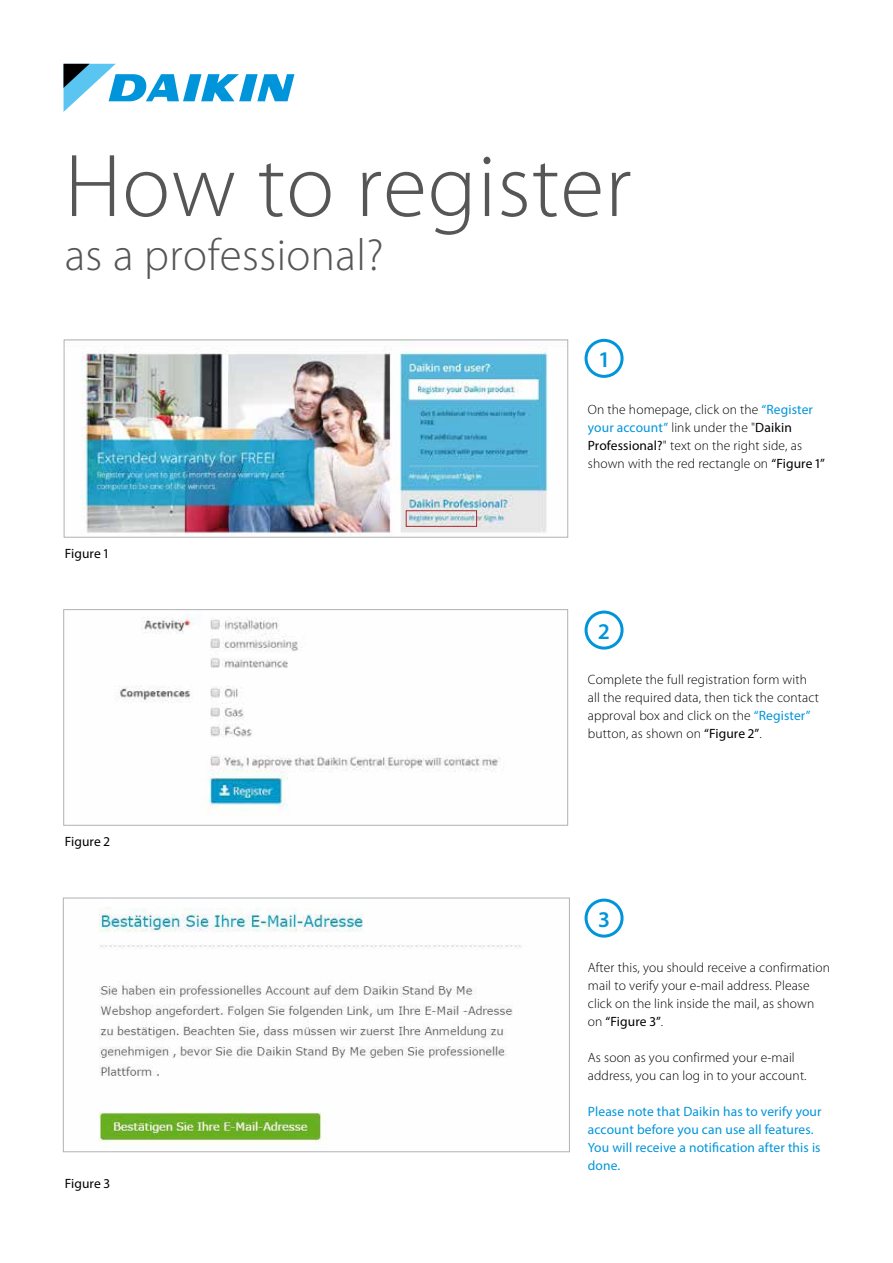
<style>
.page{position:relative;width:893px;height:1263px;background:#fff}
.page>*{position:absolute;margin:0;border:0;box-sizing:border-box;transform-origin:0 0}
.t1{font:300 90px "Myriad Pro";letter-spacing:.01em;color:#565656}
.t2{font:300 45px "Myriad Pro";letter-spacing:.01em;color:#565656}
.t3{font:600 22.5px "Myriad Pro";color:#0095db}
.t4{font:300 13.5px/18px "Myriad Pro";letter-spacing:.01em;color:#000}
.t5{font:13.5px/18px "Myriad Pro";letter-spacing:.01em;color:#0095db}
.t6{font:13.5px "Myriad Pro";letter-spacing:.01em;color:#000}
.s1{font-weight:400;color:#0095db}
.s2{font-weight:400}
</style>
<div class="page">
<svg style="left:64px;top:64px;width:230px;height:48px"></svg>
<img style="left:81px;top:342px;width:467px;height:194px">
<div style="left:64px;top:340px;width:504px;height:198px;border:1px solid #b1b2b3"></div>
<div style="left:585px;top:339px;width:39px;height:39px;border:3px solid #0095db;border-radius:50%"></div>
<div style="left:585px;top:611px;width:39px;height:39px;border:3px solid #0095db;border-radius:50%"></div>
<div style="left:585px;top:899px;width:39px;height:39px;border:3px solid #0095db;border-radius:50%"></div>
<div style="left:406px;top:510px;width:71px;height:17px;border:1px solid #a9292c"></div>
<img style="left:115px;top:614px;width:389px;height:195px">
<div style="left:63px;top:609px;width:505px;height:217px;border:1px solid #b1b2b3"></div>
<img style="left:99px;top:908px;width:422px;height:241px">
<div style="left:63px;top:898px;width:507px;height:254px;border:1px solid #b1b2b3"></div>
<h1 class="t1" style="left:65px;top:137px;width:568px">How to register</h1>
<h2 class="t2" style="left:65px;top:230px;width:320px">as a professional?</h2>
<h3 class="t3" style="left:600px;top:345px;width:10px">1</h3>
<p class="t6" style="left:65px;top:545px;width:45px">Figure 1</p>
<p class="t6" style="left:65px;top:833px;width:47px">Figure 2</p>
<p class="t6" style="left:65px;top:1175px;width:47px">Figure 3</p>
<p class="t4" style="left:588px;top:401px;width:239px">On the homepage, click on the <span class="s1">“Register your account”</span> link under the "<span class="s2">Daikin Professional?</span>" text on the right side, as shown with the red rectangle on <span class="s2">“Figure 1”</span></p>
<h3 class="t3" style="left:599px;top:617px;width:12px">2</h3>
<p class="t4" style="left:588px;top:671px;width:232px">Complete the full registration form with all the required data, then tick the contact approval box and click on the <span class="s1">“Register” </span>button, as shown on <span class="s2">“Figure 2”</span>.</p>
<h3 class="t3" style="left:599px;top:905px;width:12px">3</h3>
<p class="t4" style="left:588px;top:959px;width:244px">After this, you should receive a confirmation mail to verify your e-mail address. Please click on the link inside the mail, as shown on <span class="s2">“Figure 3”</span>.</p>
<p class="t4" style="left:588px;top:1049px;width:220px">As soon as you confirmed your e-mail address, you can log in to your account.</p>
<p class="t5" style="left:588px;top:1102px;width:235px">Please note that Daikin has to verify your account before you can use all features.<br>You will receive a notification after this is done.</p>
</div>
